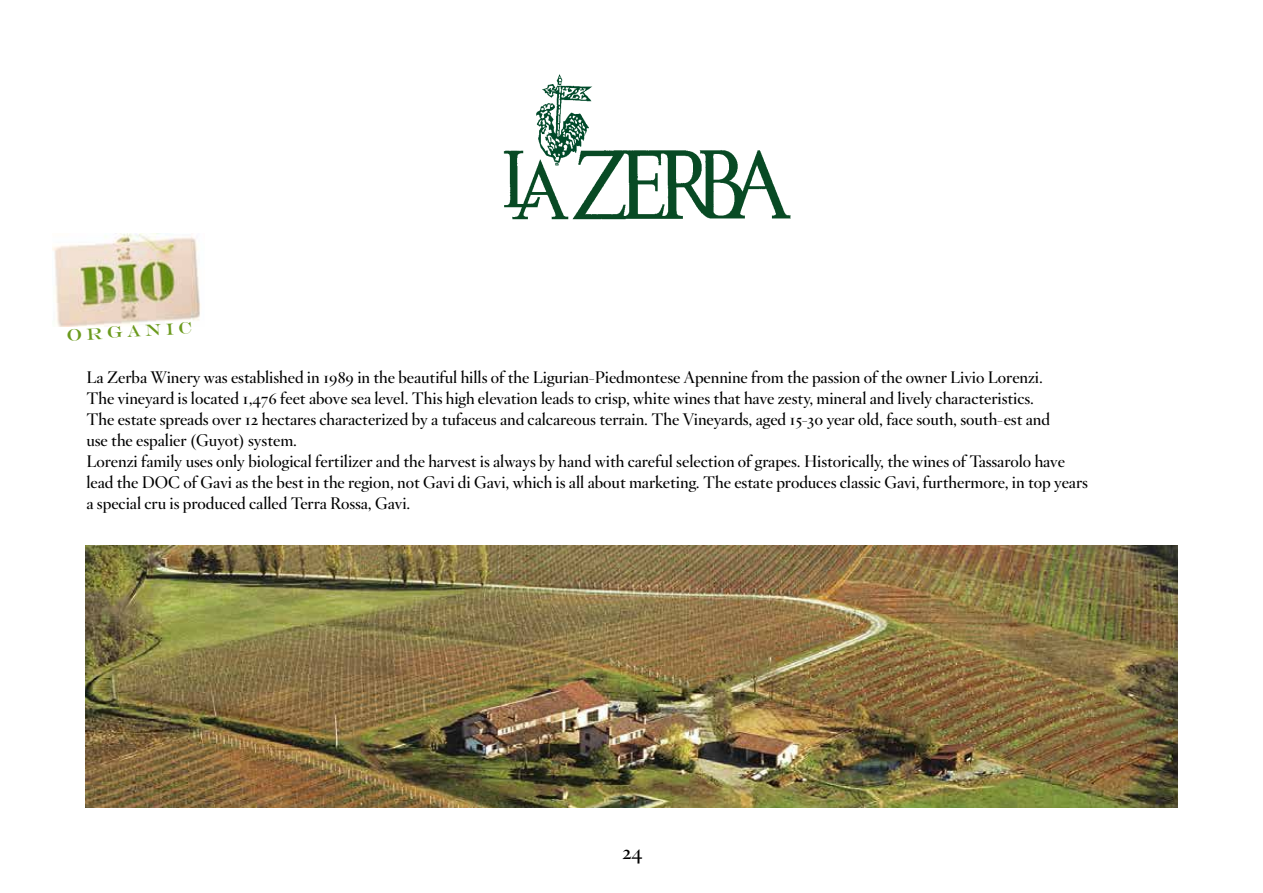
<style>
.page{position:relative;width:1263px;height:893px;background:#fff}
.page>*{position:absolute;margin:0;border:0;box-sizing:border-box;transform-origin:0 0}
.t1{font:21px "Hoefler Titling HTF Sm Roman";color:#000}
.t2{font:16.5px/21px "Hoefler Titling HTF Sm Roman";color:#000}
.t3{font:16.5px "Engravers";color:#6b9a1d}
</style>
<div class="page">
<img style="left:503px;top:150px;width:288px;height:70px">
<img style="left:529px;top:74px;width:66px;height:93px">
<img style="left:85px;top:546px;width:1093px;height:262px">
<img style="left:52px;top:234px;width:148px;height:93px">
<p class="t3" style="left:66px;top:325px;width:128px;rotate:-3deg">organic</p>
<p class="t2" style="left:86px;top:367px;width:1003px">La Zerba Winery was established in 1989 in the beautiful hills of the Ligurian-Piedmontese Apennine from the passion of the owner Livio Lorenzi.<br>The vineyard is located 1,476 feet above sea level. This high elevation leads to crisp, white wines that have zesty, mineral and lively characteristics.<br>The estate spreads over 12 hectares characterized by a tufaceus and calcareous terrain. The Vineyards, aged 15-30 year old, face south, south-est and<br>use the espalier (Guyot) system.<br>Lorenzi family uses only biological fertilizer and the harvest is always by hand with careful selection of grapes. Historically, the wines of Tassarolo have lead the DOC of Gavi as the best in the region, not Gavi di Gavi, which is all about marketing. The estate produces classic Gavi, furthermore, in top years a special cru is produced called Terra Rossa, Gavi.</p>
<p class="t1" style="left:622px;top:838px;width:22px">24</p>
</div>
